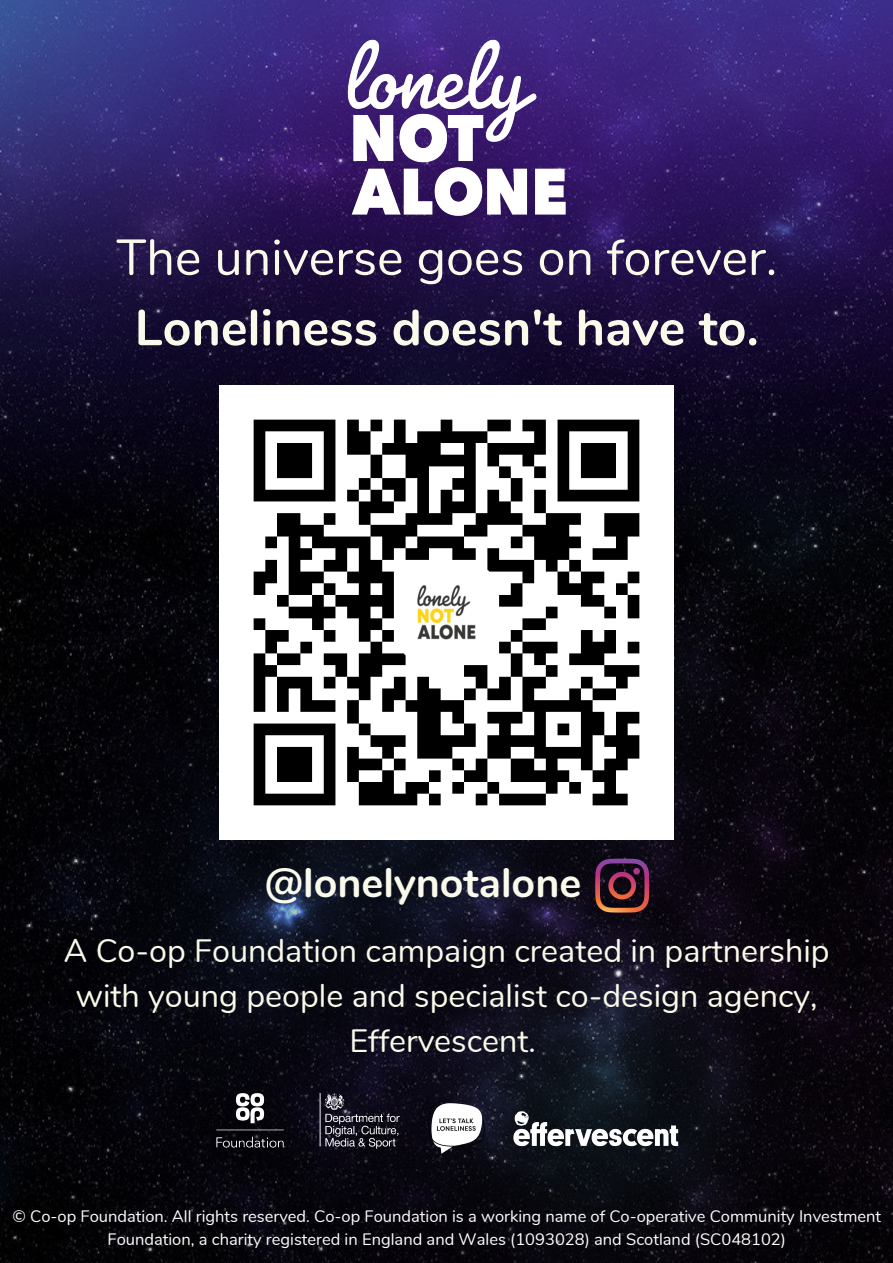
<style>
.page{position:relative;width:893px;height:1263px;background:#fff}
.page>*{position:absolute;margin:0;border:0;box-sizing:border-box;transform-origin:0 0}
.t1{font:50.25px "Nunito";color:#fafaeb}
.t2{font:700 50.25px "Nunito";color:#fafaeb}
.t3{font:700 41.25px "Nunito";color:#fafaeb}
.t4{font:32.25px/45px "Nunito";color:#fafaeb;text-align:center}
.t5{font:16.5px/23.1px "Nunito";color:#fefefe;text-align:center}
</style>
<div class="page">
<img style="left:0;top:0;width:893px;height:1263px">
<img style="left:220px;top:386px;width:453px;height:453px">
<img style="left:225px;top:0;width:443px;height:318px">
<svg style="left:595px;top:859px;width:54px;height:53px"></svg>
<img style="left:187px;top:1061px;width:520px;height:125px">
<p class="t1" style="left:116px;top:224px;width:662px">The universe goes on forever.</p>
<p class="t2" style="left:135px;top:294px;width:626px">Loneliness doesn't have to.</p>
<p class="t3" style="left:265px;top:855px;width:318px">@lonelynotalone</p>
<p class="t4" style="left:64px;top:929px;width:767px">A Co-op Foundation campaign created in partnership with young people and specialist co-design agency,<br>Effervescent.</p>
<p class="t5" style="left:12px;top:1205px;width:870px">© Co-op Foundation. All rights reserved. Co-op Foundation is a working name of Co-operative Community Investment<br>Foundation, a charity registered in England and Wales (1093028) and Scotland (SC048102)</p>
</div>
